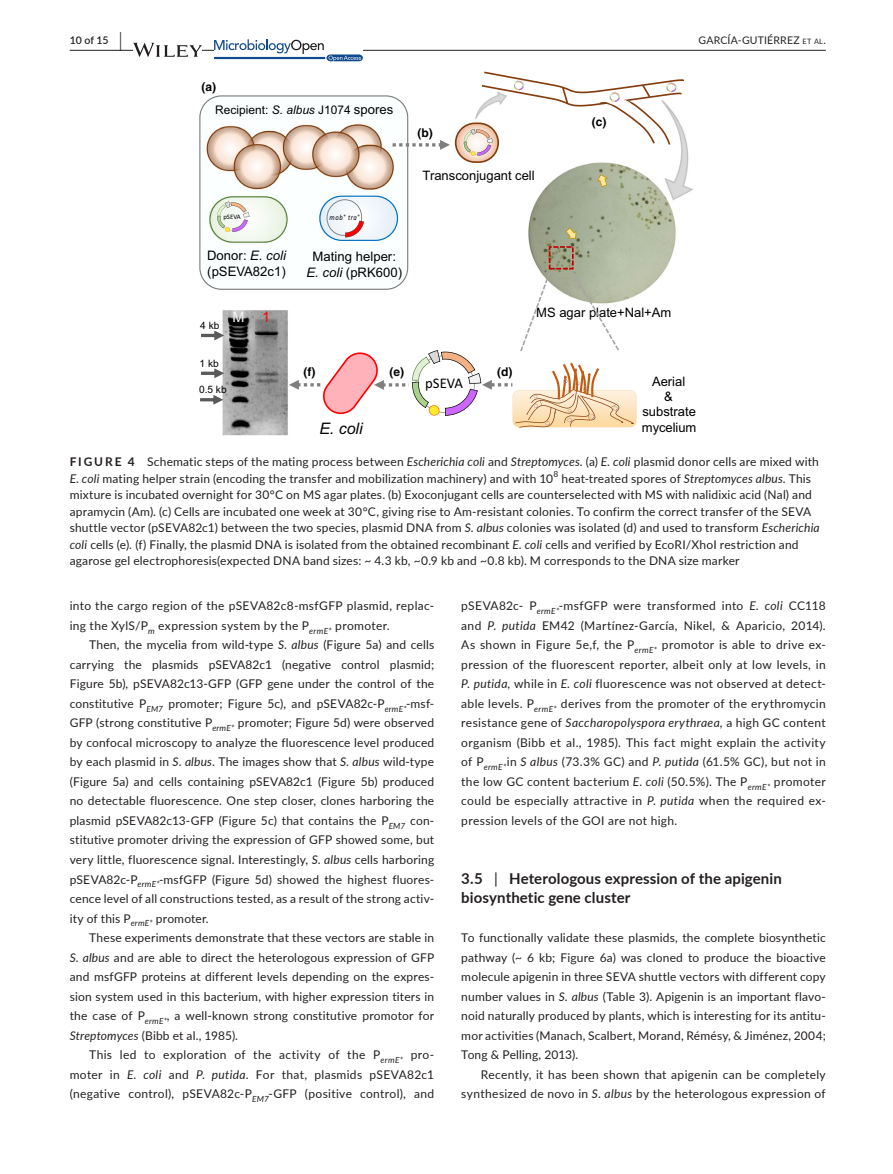
<style>
.page{position:relative;width:893px;height:1174px;background:#fff}
.page>*{position:absolute;margin:0;border:0;box-sizing:border-box;transform-origin:0 0}
.t1{font:italic 15.9px "Arial";color:#000}
.t2{font:700 15px/19.5px "Lato";letter-spacing:.005em;color:#231f20}
.t3{font:14.7px "Calibri";color:#000}
.t4{font:14.55px "Arial";color:#f2f2f2}
.t5{font:13.05px/15.3px "Arial";color:#000;text-align:center}
.t6{font:12px/19.5px "Lato";letter-spacing:.015em;color:#231f20;text-align:justify}
.t7{font:700 12px "Helvetica";color:#000}
.t8{font:11.85px "Arial";color:#000}
.t9{font:10.5px "Lato";letter-spacing:.02em;color:#231f20}
.t10{font:600 10.5px "Lato";color:#231f20}
.t11{font:10.2px "Arial";color:#000}
.t12{font:8.4px "Lato";color:#231f20}
.t13{font:8.25px "Calibri";color:#fff}
.t14{font:italic 7.8px "Calibri";letter-spacing:.08em;color:#000;scale:.84 1}
.t15{font:6.75px "Calibri";letter-spacing:.005em;color:#000}
.s1{font-size:19.5px}
.s2{font-size:7.35px}
.s3{font-style:italic}
.s4{font-size:13.05px}
.s5{color:#f00}
.s6{font-weight:700}
.s7{font-weight:400}
</style>
<div class="page">
<hr style="left:70px;top:50px;width:756px;height:1px;background:#231f20">
<svg style="left:133px;top:43px;width:69px;height:14px"></svg>
<svg style="left:214px;top:39px;width:149px;height:22px"></svg>
<img style="left:222px;top:133px;width:472px;height:303px">
<svg style="left:199px;top:72px;width:485px;height:356px"></svg>
<p class="t10" style="left:70px;top:33px;width:54px">10 of 15 <span class="s1">|</span></p>
<p class="t9" style="left:698px;top:33px;width:129px">GARCÍA-GUTIÉRREZ <span class="s2">et al</span>.</p>
<p class="t7" style="left:202px;top:80px;width:16px">(a)</p>
<p class="t8" style="left:215px;top:103px;width:180px">Recipient: <span class="s3">S. albus</span> J1074 <span class="s4">spores</span></p>
<p class="t14" style="left:329px;top:212px;width:38px">mob<sup>+</sup> tra<sup>+</sup></p>
<p class="t15" style="left:223px;top:213px;width:19px">pSEVA</p>
<p class="t13" style="left:357px;top:213px;width:6px">&lt;</p>
<p class="t5" style="left:307px;top:248px;width:97px;line-height:16px">Mating helper:<br><span class="s3">E. coli</span> (pRK600)</p>
<p class="t5" style="left:207px;top:247px;width:80px;line-height:16px;text-align:left">Donor: <span class="s3">E. coli </span>(pSEVA82c1)</p>
<p class="t7" style="left:417px;top:125px;width:17px">(b)</p>
<p class="t5" style="left:422px;top:168px;width:114px">Transconjugant cell</p>
<p class="t7" style="left:592px;top:115px;width:16px">(c)</p>
<p class="t4" style="left:233px;top:308px;width:39px">M <span class="s5">1</span></p>
<p class="t5" style="left:536px;top:305px;width:137px">MS agar plate+Nal+Am</p>
<p class="t11" style="left:200px;top:319px;width:21px">4 kb</p>
<p class="t11" style="left:199px;top:357px;width:21px">1 kb</p>
<p class="t11" style="left:199px;top:383px;width:29px">0.5 kb</p>
<p class="t7" style="left:303px;top:364px;width:13px">(f)</p>
<p class="t7" style="left:390px;top:364px;width:16px">(e)</p>
<p class="t7" style="left:497px;top:364px;width:17px">(d)</p>
<p class="t5" style="left:642px;top:373px;width:56px">Aerial<br>&amp; substrate mycelium</p>
<p class="t3" style="left:425px;top:374px;width:39px">pSEVA</p>
<h1 class="t1" style="left:319px;top:418px;width:45px">E. coli</h1>
<p class="t6" style="left:70px;top:453px;width:751px;line-height:16.5px"><span class="s6">FIGURE 4</span> Schematic steps of the mating process between <span class="s3">Escherichia coli</span> and <span class="s3">Streptomyces</span>. (a) <span class="s3">E. coli</span> plasmid donor cells are mixed with<br><span class="s3">E. coli</span> mating helper strain (encoding the transfer and mobilization machinery) and with 10</p>
<p class="t12" style="left:553px;top:468px;width:6px">8</p>
<p class="t6" style="left:70px;top:470px;width:751px;line-height:16.5px;text-align:left;text-indent:492px">heat-treated spores of <span class="s3">Streptomyces albus</span>. This mixture is incubated overnight for 30°C on MS agar plates. (b) Exoconjugant cells are counterselected with MS with nalidixic acid (Nal) and apramycin (Am). (c) Cells are incubated one week at 30°C, giving rise to Am-resistant colonies. To confirm the correct transfer of the SEVA shuttle vector (pSEVA82c1) between the two species, plasmid DNA from <span class="s3">S. albus</span> colonies was isolated (d) and used to transform <span class="s3">Escherichia coli</span> cells (e)<span class="s3">.</span> (f) Finally, the plasmid DNA is isolated from the obtained recombinant <span class="s3">E. coli</span> cells and verified by EcoRI/XhoI restriction and agarose gel electrophoresis(expected DNA band sizes: ~ 4.3 kb, ~0.9 kb and ~0.8 kb). M corresponds to the DNA size marker</p>
<p class="t6" style="left:70px;top:596px;width:366px">into the cargo region of the pSEVA82c8-msfGFP plasmid, replac&shy;ing the XylS/P<sub>m</sub> expression system by the P<sub>ermE*</sub> promoter.</p>
<p class="t6" style="left:70px;top:635px;width:366px;text-indent:20px">Then, the mycelia from wild-type <span class="s3">S. albus</span> (Figure 5a) and cells carrying the plasmids pSEVA82c1 (negative control plasmid; Figure 5b), pSEVA82c13-GFP (GFP gene under the control of the constitutive P<sub>EM7</sub> promoter; Figure 5c), and pSEVA82c-P<sub>ermE*</sub>-msf-GFP (strong constitutive P<sub>ermE*</sub> promoter; Figure 5d) were observed by confocal microscopy to analyze the fluorescence level produced by each plasmid in <span class="s3">S. albus</span>. The images show that <span class="s3">S. albus</span> wild-type (Figure 5a) and cells containing pSEVA82c1 (Figure 5b) produced no detectable fluorescence. One step closer, clones harboring the plasmid pSEVA82c13-GFP (Figure 5c) that contains the P<sub>EM7</sub> con&shy;stitutive promoter driving the expression of GFP showed some, but very little, fluorescence signal. Interestingly, <span class="s3">S. albus</span> cells harboring pSEVA82c-P<sub>ermE*</sub>-msfGFP (Figure 5d) showed the highest fluores&shy;cence level of all constructions tested, as a result of the strong activ&shy;ity of this P<sub>ermE*</sub> promoter.</p>
<p class="t6" style="left:70px;top:927px;width:366px;text-indent:20px">These experiments demonstrate that these vectors are stable in <span class="s3">S. albus</span> and are able to direct the heterologous expression of GFP and msfGFP proteins at different levels depending on the expres&shy;sion system used in this bacterium, with higher expression titers in the case of P<sub>ermE*</sub>, a well-known strong constitutive promotor for <span class="s3">Streptomyces</span> (Bibb et al., 1985).</p>
<p class="t6" style="left:70px;top:1044px;width:366px;text-indent:20px">This led to exploration of the activity of the P<sub>ermE*</sub> pro&shy;moter in <span class="s3">E. coli</span> and <span class="s3">P. putida</span>. For that, plasmids pSEVA82c1 (negative control), pSEVA82c-P<sub>EM7</sub>-GFP (positive control), and</p>
<p class="t6" style="left:461px;top:596px;width:366px">pSEVA82c- P<sub>ermE*</sub>-msfGFP were transformed into <span class="s3">E. coli</span> CC118 and <span class="s3">P. putida</span> EM42 (Martínez-García, Nikel, &amp; Aparicio, 2014).<br>As shown in Figure 5e,f, the P<sub>ermE*</sub> promotor is able to drive ex&shy;pression of the fluorescent reporter, albeit only at low levels, in <span class="s3">P. putida,</span> while in <span class="s3">E. coli</span> fluorescence was not observed at detect&shy;able levels. P<sub>ermE*</sub> derives from the promoter of the erythromycin resistance gene of <span class="s3">Saccharopolyspora erythraea,</span> a high GC content organism (Bibb et al., 1985). This fact might explain the activity of P<sub>ermE*</sub>in <span class="s3">S albus</span> (73.3% GC) and <span class="s3">P. putida</span> (61.5% GC), but not in the low GC content bacterium <span class="s3">E. coli</span> (50.5%). The P<sub>ermE*</sub> promoter could be especially attractive in <span class="s3">P. putida</span> when the required ex&shy;pression levels of the GOI are not high.</p>
<p class="t2" style="left:461px;top:867px;width:322px">3.5 <span class="s7">|</span> Heterologous expression of the apigenin biosynthetic gene cluster</p>
<p class="t6" style="left:461px;top:927px;width:366px">To functionally validate these plasmids, the complete biosynthetic pathway (~ 6 kb; Figure 6a) was cloned to produce the bioactive molecule apigenin in three SEVA shuttle vectors with different copy number values in <span class="s3">S. albus</span> (Table 3). Apigenin is an important flavo&shy;noid naturally produced by plants, which is interesting for its antitu&shy;mor activities (Manach, Scalbert, Morand, Rémésy, &amp; Jiménez, 2004; Tong &amp; Pelling, 2013).</p>
<p class="t6" style="left:461px;top:1064px;width:366px;text-align:right">Recently, it has been shown that apigenin can be completely synthesized de novo in <span class="s3">S. albus</span> by the heterologous expression of</p>
</div>
